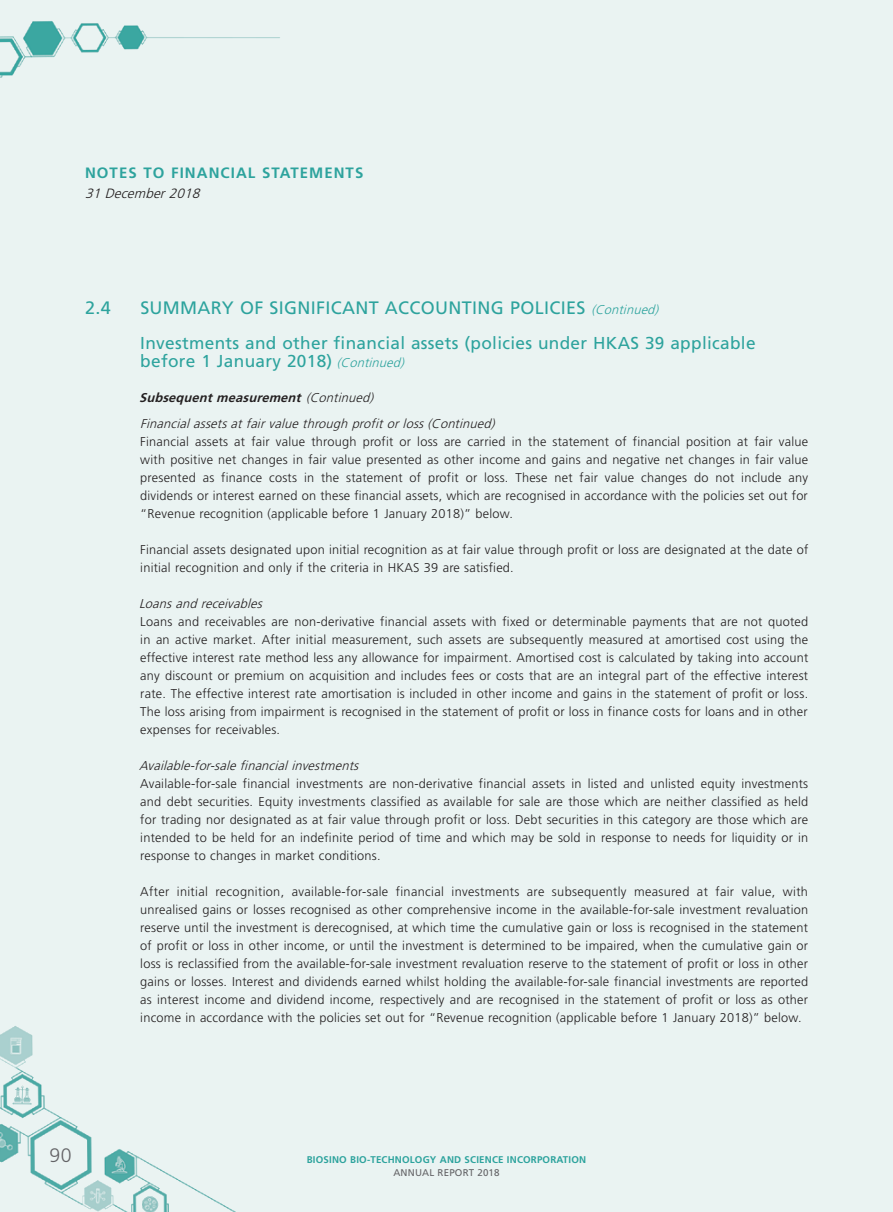
<style>
.page{position:relative;width:893px;height:1212px;background:#eaf3f2}
.page>*{position:absolute;margin:0;border:0;box-sizing:border-box;transform-origin:0 0}
.t1{font:300 19.5px "Frutiger LT Std";color:#636366}
.Heading_1{font:18px "Frutiger LT Std";letter-spacing:.02em;color:#2da39d}
.Heading_2{font:17.25px/18px "Frutiger LT Std";letter-spacing:.02em;color:#2da39d}
.t2{font:700 15px "Frutiger LT Std";letter-spacing:.07em;color:#2da39d}
.t3{font:italic 300 13.5px "Frutiger LT Std";color:#231f20}
.Body_Text{font:300 12.75px/18px "Frutiger LT Std";letter-spacing:.02em;color:#231f20;text-align:justify}
.Heading_4{font:italic 300 12.75px "Frutiger LT Std";color:#231f20}
.Heading_3{font:italic 700 12.75px "Frutiger LT Std";color:#231f20}
.t4{font:700 9.75px "Frutiger LT Std";letter-spacing:.02em;color:#2da39d}
.t5{font:9.75px "Frutiger LT Std";letter-spacing:.02em;color:#636366}
.s1{font-weight:300;font-style:italic;font-size:12.75px}
.s2{font-weight:300}
</style>
<div class="page">
<p class="t2" style="left:85px;top:164px;width:280px">NOTES TO FINANCIAL STATEMENTS</p>
<p class="t3" style="left:85px;top:186px;width:120px">31 December2018</p>
<p class="Heading_1" style="left:85px;top:297px;width:27px">2.4</p>
<p class="Heading_1" style="left:140px;top:297px;width:523px">SUMMARY OF SIGNIFICANT ACCOUNTING POLICIES <span class="s1">(Continued)</span></p>
<p class="Heading_2" style="left:140px;top:334px;width:617px">Investments and other financial assets (policies under HKAS 39 applicable before 1 January 2018) <span class="s1">(Continued)</span></p>
<p class="Heading_3" style="left:139px;top:390px;width:239px">Subsequentmeasurement <span class="s2">(Continued)</span></p>
<p class="Heading_4" style="left:140px;top:417px;width:359px">Financialassetsatfairvaluethrough profitorloss(Continued)</p>
<p class="Body_Text" style="left:140px;top:433px;width:669px">Financial assets at fair value through profit or loss are carried in the statement of financial position at fair value with positive net changes in fair value presented as other income and gains and negative net changes in fair value presented as finance costs in the statement of profit or loss. These net fair value changes do not include any dividends or interest earned on these financial assets, which are recognised in accordance with the policies set out for “Revenue recognition (applicable before 1 January 2018)” below.</p>
<p class="Body_Text" style="left:140px;top:541px;width:669px">Financial assets designated upon initial recognition as at fair value through profit or loss are designated at the date of initial recognition and only if the criteria in HKAS 39 are satisfied.</p>
<p class="Heading_4" style="left:139px;top:597px;width:128px">Loansand receivables</p>
<p class="Body_Text" style="left:140px;top:613px;width:669px">Loans and receivables are non-derivative financial assets with fixed or determinable payments that are not quoted in an active market. After initial measurement, such assets are subsequently measured at amortised cost using the effective interest rate method less any allowance for impairment. Amortised cost is calculated by taking into account any discount or premium on acquisition and includes fees or costs that are an integral part of the effective interest rate. The effective interest rate amortisation is included in other income and gains in the statement of profit or loss.<br>The loss arising from impairment is recognised in the statement of profit or loss in finance costs for loans and in other expenses for receivables.</p>
<p class="Heading_4" style="left:139px;top:759px;width:225px">Available-for-salefinancialinvestments</p>
<p class="Body_Text" style="left:140px;top:775px;width:669px">Available-for-sale financial investments are non-derivative financial assets in listed and unlisted equity investments and debt securities. Equity investments classified as available for sale are those which are neither classified as held for trading nor designated as at fair value through profit or loss. Debt securities in this category are those which are intended to be held for an indefinite period of time and which may be sold in response to needs for liquidity or in response to changes in market conditions.</p>
<p class="Body_Text" style="left:140px;top:883px;width:669px">After initial recognition, available-for-sale financial investments are subsequently measured at fair value, with unrealised gains or losses recognised as other comprehensive income in the available-for-sale investment revaluation reserve until the investment is derecognised, at which time the cumulative gain or loss is recognised in the statement of profit or loss in other income, or until the investment is determined to be impaired, when the cumulative gain or loss is reclassified from the available-for-sale investment revaluation reserve to the statement of profit or loss in other gains or losses. Interest and dividends earned whilst holding the available-for-sale financial investments are reported as interest income and dividend income, respectively and are recognised in the statement of profit or loss as other income in accordance with the policies set out for “Revenue recognition (applicable before 1 January 2018)” below.</p>
<h1 class="t1" style="left:50px;top:1144px;width:24px">90</h1>
<p class="t4" style="left:307px;top:1154px;width:281px">BIOSINO BIO-TECHNOLOGY AND SCIENCE INCORPORATION</p>
<p class="t5" style="left:393px;top:1166px;width:108px">ANNUAL REPORT 2018</p>
</div>
